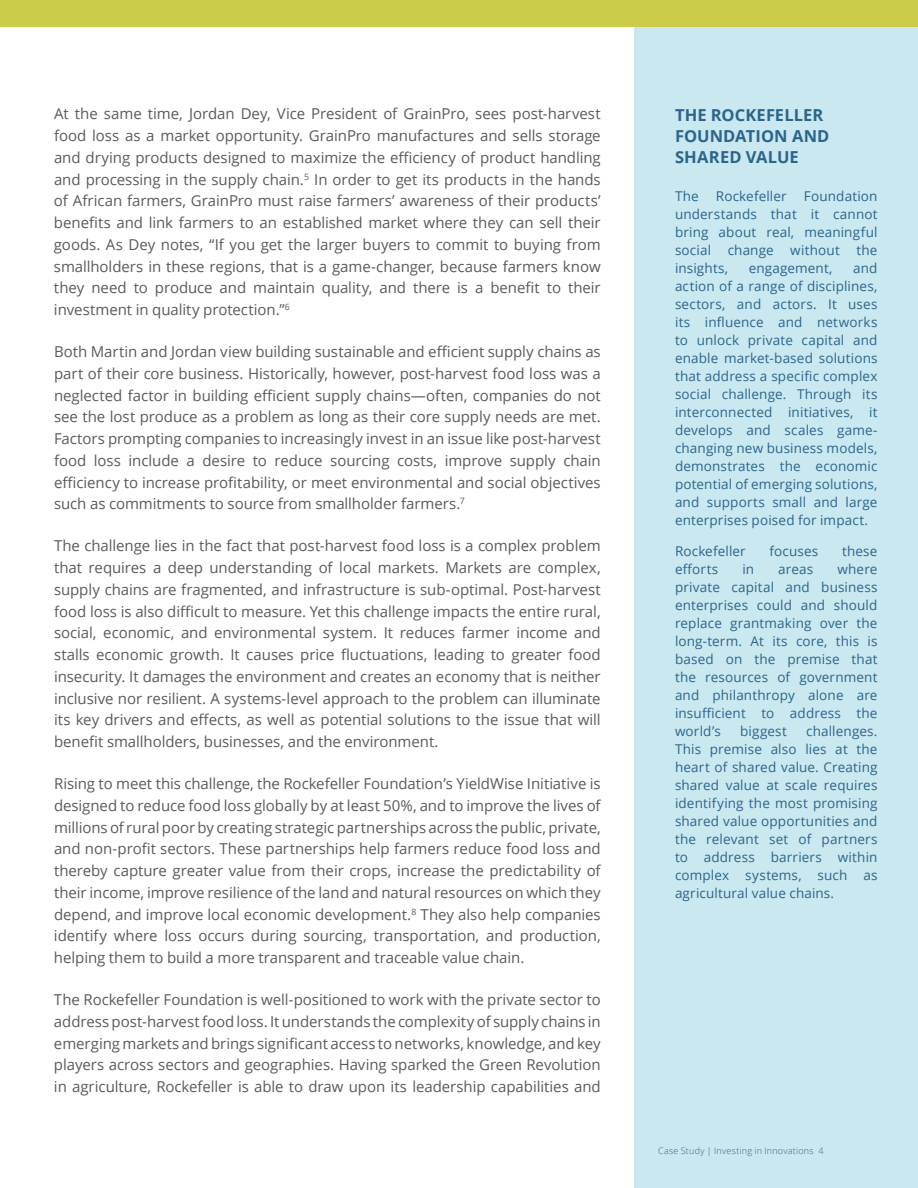
<style>
.page{position:relative;width:918px;height:1188px;background:#fff}
.page>*{position:absolute;margin:0;border:0;box-sizing:border-box;transform-origin:0 0}
.t1{font:700 16.5px/21px "Open Sans";letter-spacing:.005em;color:#2c658b}
.t2{font:15px/21.8px "Open Sans";letter-spacing:-.005em;color:#5b5a5b;text-align:justify}
.t3{font:13.5px/18px "Open Sans";letter-spacing:.01em;color:#2c658b;text-align:justify}
.t4{font:300 9px "Open Sans";letter-spacing:.025em;color:#2c658b}
</style>
<div class="page">
<div style="left:634px;top:27px;width:284px;height:1161px;background:#cae8f0"></div>
<div style="left:0;top:0;width:918px;height:27px;background:#cbcc49"></div>
<p class="t2" style="left:54px;top:103px;width:548px">At the same time, Jordan Dey, Vice President of GrainPro, sees post-harvest food loss as a market opportunity. GrainPro manufactures and sells storage and drying products designed to maximize the efficiency of product handling and processing in the supply chain.<sup>5</sup> In order to get its products in the hands of African farmers, GrainPro must raise farmers’ awareness of their products’ benefits and link farmers to an established market where they can sell their goods. As Dey notes, “If you get the larger buyers to commit to buying from smallholders in these regions, that is a game-changer, because farmers know they need to produce and maintain quality, and there is a benefit to their investment in quality protection.”<sup>6</sup></p>
<p class="t2" style="left:54px;top:341px;width:548px">Both Martin and Jordan view building sustainable and efficient supply chains as part of their core business. Historically, however, post-harvest food loss was a neglected factor in building efficient supply chains—often, companies do not see the lost produce as a problem as long as their core supply needs are met.<br>Factors prompting companies to increasingly invest in an issue like post-harvest food loss include a desire to reduce sourcing costs, improve supply chain efficiency to increase profitability, or meet environmental and social objectives such as commitments to source from smallholder farmers.<sup>7</sup></p>
<p class="t2" style="left:54px;top:535px;width:548px">The challenge lies in the fact that post-harvest food loss is a complex problem that requires a deep understanding of local markets. Markets are complex, supply chains are fragmented, and infrastructure is sub-optimal. Post-harvest food loss is also difficult to measure. Yet this challenge impacts the entire rural, social, economic, and environmental system. It reduces farmer income and stalls economic growth. It causes price fluctuations, leading to greater food insecurity. It damages the environment and creates an economy that is neither inclusive nor resilient. A systems-level approach to the problem can illuminate its key drivers and effects, as well as potential solutions to the issue that will benefit smallholders, businesses, and the environment.</p>
<p class="t2" style="left:54px;top:773px;width:548px">Rising to meet this challenge, the Rockefeller Foundation’s YieldWise Initiative is designed to reduce food loss globally by at least 50%, and to improve the lives of millions of rural poor by creating strategic partnerships across the public, private, and non-profit sectors. These partnerships help farmers reduce food loss and thereby capture greater value from their crops, increase the predictability of their income, improve resilience of the land and natural resources on which they depend, and improve local economic development.<sup>8</sup> They also help companies identify where loss occurs during sourcing, transportation, and production, helping them to build a more transparent and traceable value chain.</p>
<p class="t2" style="left:54px;top:989px;width:548px">The Rockefeller Foundation is well-positioned to work with the private sector to address post-harvest food loss. It understands the complexity of supply chains in emerging markets and brings significant access to networks, knowledge, and key players across sectors and geographies. Having sparked the Green Revolution in agriculture, Rockefeller is able to draw upon its leadership capabilities and</p>
<p class="t1" style="left:675px;top:104px;width:156px">THE ROCKEFELLER<br>FOUNDATION AND<br>SHARED VALUE</p>
<p class="t3" style="left:675px;top:187px;width:25px">The</p>
<p class="t3" style="left:716px;top:187px;width:72px">Rockefeller</p>
<p class="t3" style="left:675px;top:187px;width:204px;text-indent:129px">Foundation understands that it cannot bring about real, meaningful social change without the insights,</p>
<p class="t3" style="left:675px;top:259px;width:204px;text-indent:178px">and action of a range of disciplines, sectors, and actors. It uses its influence and networks to unlock private capital and enable market-based solutions that address a specific complex social challenge. Through its interconnected initiatives, it develops and scales game&shy;changing new business models, demonstrates the economic potential of emerging solutions, and supports small and large enterprises poised for impact.</p>
<p class="t3" style="left:675px;top:542px;width:72px">Rockefeller</p>
<p class="t3" style="left:769px;top:542px;width:50px">focuses</p>
<p class="t3" style="left:842px;top:542px;width:37px">these</p>
<p class="t3" style="left:675px;top:560px;width:45px">efforts</p>
<p class="t3" style="left:742px;top:560px;width:13px">in</p>
<p class="t3" style="left:778px;top:560px;width:36px">areas</p>
<p class="t3" style="left:749px;top:259px;width:85px">engagement,</p>
<p class="t3" style="left:675px;top:560px;width:204px;text-indent:162px">where private capital and business enterprises could and should replace grantmaking over the long-term. At its core, this is based on the premise that the resources of government and philanthropy alone are insufficient to address the world’s</p>
<p class="t3" style="left:675px;top:722px;width:204px;text-indent:131px">challenges.<br>This premise also lies at the heart of shared value. Creating shared value at scale requires identifying the most promising shared value opportunities and the relevant set of partners to address barriers within complex systems, such as agricultural value chains.</p>
<p class="t3" style="left:740px;top:722px;width:48px">biggest</p>
<p class="t4" style="left:658px;top:1145px;width:167px">Case Study | Investing in Innovations 4</p>
</div>
